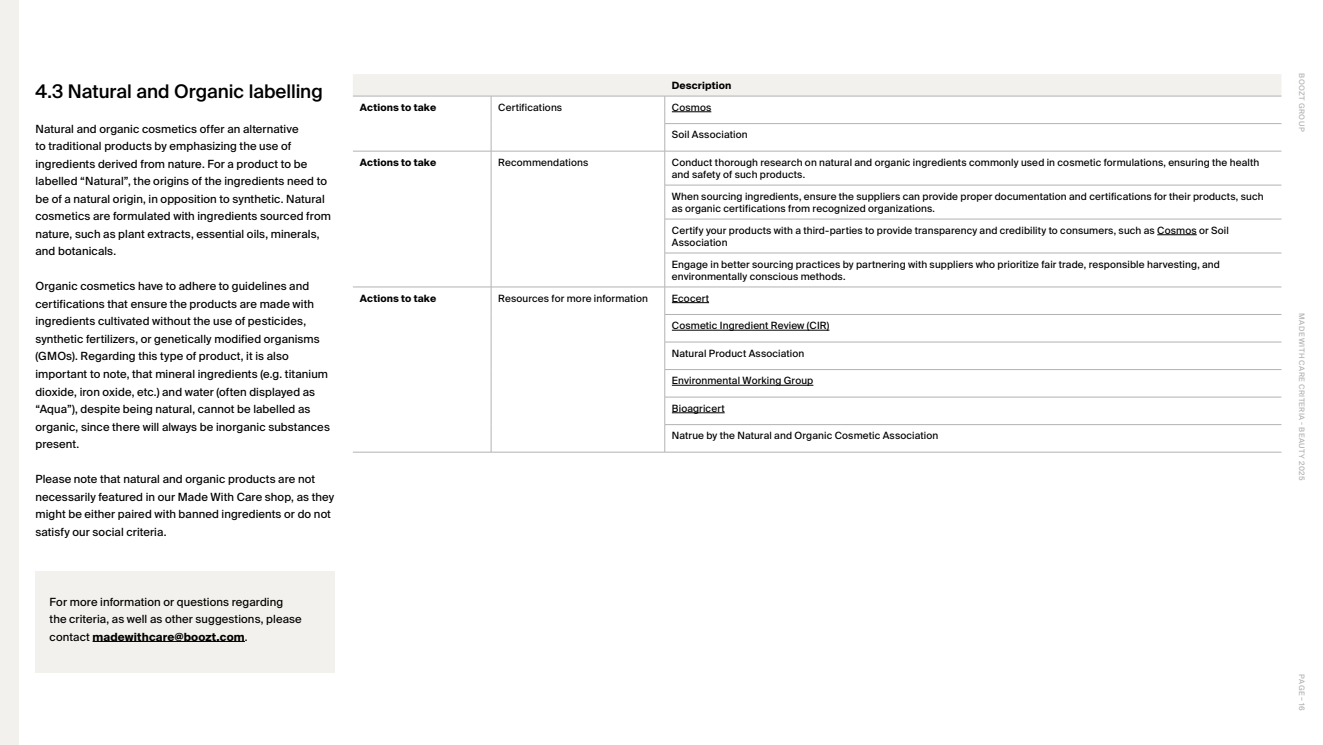
<style>
.page{position:relative;width:1323px;height:745px;background:#fff}
.page>*{position:absolute;margin:0;border:0;box-sizing:border-box;transform-origin:0 0}
.t1{font:500 18.75px "Suisse Intl";color:#000}
.t2{font:11.25px/17.5px "Suisse Intl";letter-spacing:.01em;color:#000}
.t3{font:10px/12px "Suisse Intl";letter-spacing:.015em;color:#000}
.t4{font:700 10px "Suisse Intl";letter-spacing:.015em;color:#000}
.t5{font:7.5px "Suisse Intl";letter-spacing:.055em;color:#b3b2b2}
.s1{font-weight:700}
</style>
<div class="page">
<hr style="left:353px;top:451px;width:138px;height:1px;background:#b3b2b2">
<hr style="left:491px;top:451px;width:174px;height:1px;background:#b3b2b2">
<svg style="left:353px;top:74px;width:928px;height:77px"></svg>
<hr style="left:353px;top:151px;width:138px;height:1px;background:#b3b2b2">
<hr style="left:491px;top:151px;width:174px;height:1px;background:#b3b2b2">
<hr style="left:491px;top:151px;width:1px;height:34px;background:#b3b2b2">
<hr style="left:491px;top:185px;width:1px;height:34px;background:#b3b2b2">
<hr style="left:491px;top:219px;width:1px;height:34px;background:#b3b2b2">
<hr style="left:491px;top:253px;width:1px;height:33px;background:#b3b2b2">
<hr style="left:665px;top:151px;width:616px;height:1px;background:#b3b2b2">
<hr style="left:664px;top:151px;width:1px;height:34px;background:#b3b2b2">
<hr style="left:664px;top:185px;width:617px;height:1px;background:#b3b2b2">
<hr style="left:664px;top:185px;width:1px;height:34px;background:#b3b2b2">
<hr style="left:664px;top:219px;width:617px;height:1px;background:#b3b2b2">
<hr style="left:664px;top:219px;width:1px;height:34px;background:#b3b2b2">
<hr style="left:664px;top:252px;width:617px;height:1px;background:#b3b2b2">
<hr style="left:664px;top:253px;width:1px;height:33px;background:#b3b2b2">
<hr style="left:353px;top:286px;width:138px;height:1px;background:#b3b2b2">
<hr style="left:491px;top:286px;width:174px;height:1px;background:#b3b2b2">
<svg style="left:491px;top:287px;width:1px;height:164px"></svg>
<hr style="left:665px;top:286px;width:616px;height:1px;background:#b3b2b2">
<hr style="left:664px;top:314px;width:617px;height:1px;background:#b3b2b2">
<hr style="left:664px;top:341px;width:617px;height:1px;background:#b3b2b2">
<hr style="left:664px;top:369px;width:617px;height:1px;background:#b3b2b2">
<hr style="left:664px;top:396px;width:617px;height:1px;background:#b3b2b2">
<hr style="left:664px;top:424px;width:617px;height:1px;background:#b3b2b2">
<svg style="left:664px;top:287px;width:1px;height:164px"></svg>
<hr style="left:665px;top:451px;width:616px;height:1px;background:#b3b2b2">
<hr style="left:672px;top:111px;width:39px;height:1px;background:#000">
<hr style="left:1157px;top:234px;width:39px;height:1px;background:#000">
<hr style="left:672px;top:302px;width:37px;height:1px;background:#000">
<hr style="left:672px;top:329px;width:157px;height:1px;background:#000">
<hr style="left:672px;top:384px;width:141px;height:1px;background:#000">
<hr style="left:672px;top:412px;width:53px;height:1px;background:#000">
<div style="left:35px;top:570px;width:300px;height:102px;background:#f3f1ed"></div>
<hr style="left:93px;top:640px;width:152px;height:1px;background:#000">
<div style="left:0;top:0;width:19px;height:744px;background:#f3f1ed"></div>
<h1 class="t1" style="left:35px;top:80px;width:289px">4.3 Natural and Organic labelling</h1>
<p class="t2" style="left:35px;top:120px;width:297px">Natural and organic cosmetics offer an alternative<br>to traditional products by emphasizing the use of ingredients derived from nature. For a product to be labelled “Natural”, the origins of the ingredients need to be of a natural origin, in opposition to synthetic. Natural cosmetics are formulated with ingredients sourced from nature, such as plant extracts, essential oils, minerals, and botanicals.</p>
<p class="t2" style="left:35px;top:277px;width:296px">Organic cosmetics have to adhere to guidelines and certifications that ensure the products are made with ingredients cultivated without the use of pesticides, synthetic fertilizers, or genetically modified organisms (GMOs). Regarding this type of product, it is also important to note, that mineral ingredients (e.g. titanium dioxide, iron oxide, etc.) and water (often displayed as “Aqua”), despite being natural, cannot be labelled as organic, since there will always be inorganic substances present.</p>
<p class="t2" style="left:35px;top:470px;width:300px">Please note that natural and organic products are not necessarily featured in our Made With Care shop, as they might be either paired with banned ingredients or do not satisfy our social criteria.</p>
<p class="t2" style="left:50px;top:592px;width:254px">For more information or questions regarding the criteria, as well as other suggestions, please contact <span class="s1">madewithcare@boozt.com</span>.</p>
<p class="t4" style="left:672px;top:80px;width:61px">Description</p>
<p class="t4" style="left:360px;top:101px;width:78px">Actions to take</p>
<p class="t3" style="left:498px;top:101px;width:66px">Certifications</p>
<p class="t3" style="left:672px;top:101px;width:41px">Cosmos</p>
<p class="t3" style="left:672px;top:129px;width:77px">Soil Association</p>
<p class="t4" style="left:360px;top:156px;width:78px">Actions to take</p>
<p class="t3" style="left:498px;top:156px;width:92px">Recommendations</p>
<p class="t3" style="left:672px;top:156px;width:589px">Conduct thorough research on natural and organic ingredients commonly used in cosmetic formulations, ensuring the health and safety of such products.</p>
<p class="t3" style="left:672px;top:190px;width:593px">When sourcing ingredients, ensure the suppliers can provide proper documentation and certifications for their products, such as organic certifications from recognized organizations.</p>
<p class="t3" style="left:672px;top:224px;width:558px">Certify your products with a third-parties to provide transparency and credibility to consumers, such as Cosmos or Soil<br>Association</p>
<p class="t3" style="left:672px;top:258px;width:550px">Engage in better sourcing practices by partnering with suppliers who prioritize fair trade, responsible harvesting, and environmentally conscious methods.</p>
<p class="t4" style="left:360px;top:292px;width:78px">Actions to take</p>
<p class="t3" style="left:498px;top:292px;width:151px">Resources for more information</p>
<p class="t3" style="left:672px;top:292px;width:39px">Ecocert</p>
<p class="t3" style="left:672px;top:319px;width:159px">Cosmetic Ingredient Review (CIR)</p>
<p class="t3" style="left:672px;top:347px;width:134px">Natural Product Association</p>
<p class="t3" style="left:672px;top:374px;width:143px">Environmental Working Group</p>
<p class="t3" style="left:672px;top:402px;width:54px">Bioagricert</p>
<p class="t3" style="left:672px;top:429px;width:268px">Natrue by the Natural and Organic Cosmetic Association</p>
<p class="t5" style="left:1306px;top:73px;width:59px;rotate:90deg">BOOZT GROUP</p>
<p class="t5" style="left:1306px;top:313px;width:169px;rotate:90deg">MADE WITH CARE CRITERIA - BEAUTY 2025</p>
<p class="t5" style="left:1306px;top:674px;width:38px;rotate:90deg">PAGE – 16</p>
</div>
